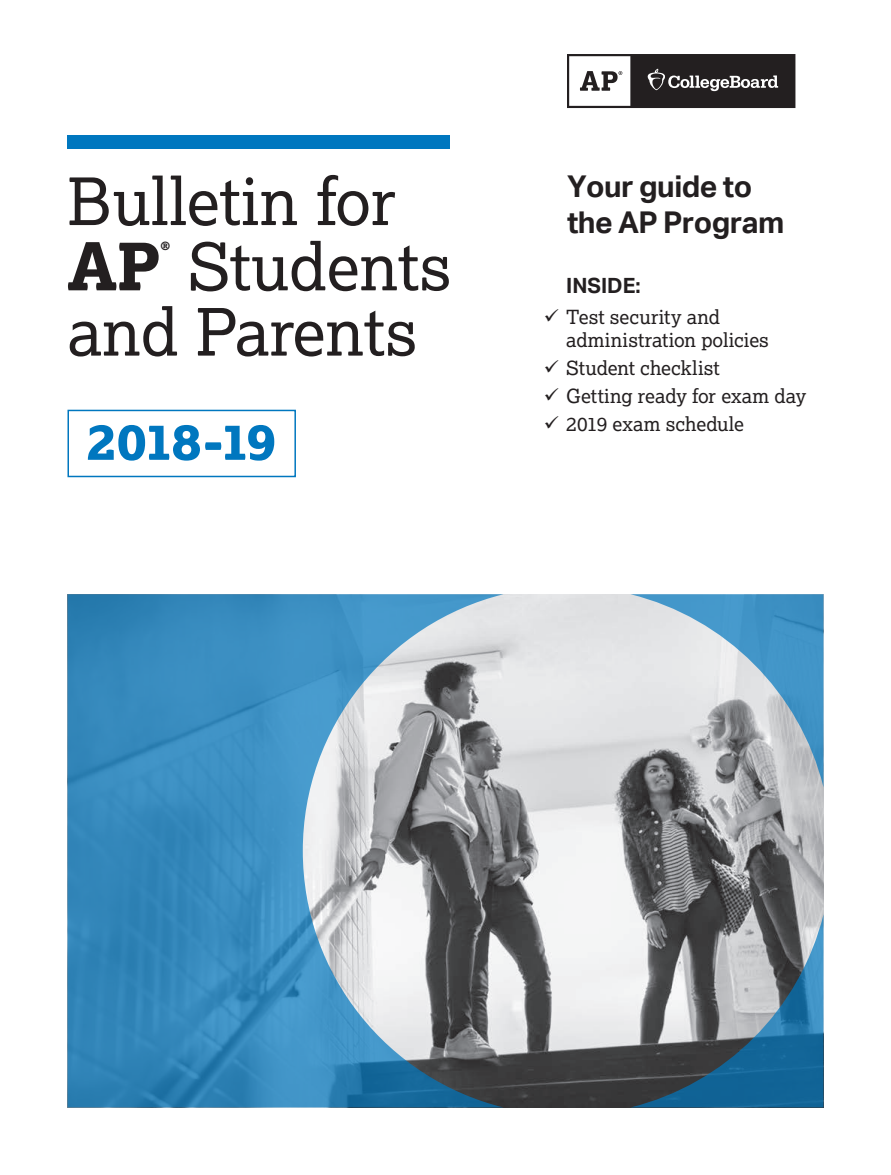
<style>
.page{position:relative;width:891px;height:1175px;background:#fff}
.page>*{position:absolute;margin:0;border:0;box-sizing:border-box;transform-origin:0 0}
.t1{font:65.25px/65.2px "Lexia";color:#231f20}
.t2{font:800 51px "Lexia";letter-spacing:-.05em;color:#0077bf}
.t3{font:700 30px/36px "Aktiv Grotesk";letter-spacing:-.02em;color:#231f20}
.t4{font:700 21px "Aktiv Grotesk";color:#231f20}
.t5{font:19.5px/23.4px "Lexia";color:#231f20}
.t6{font:800 11.25px "Lexia";color:#231f20}
.s1{font-weight:800}
</style>
<div class="page">
<svg style="left:68px;top:594px;width:756px;height:513px;background:#779cb4"></svg>
<div style="left:68px;top:135px;width:382px;height:13px;background:#0077bf"></div>
<div style="left:68px;top:410px;width:228px;height:67px;border:2px solid #0077bf"></div>
<svg style="left:567px;top:54px;width:228px;height:54px"></svg>
<h1 class="t1" style="left:68px;top:167px;width:386px">Bulletin for<br><span class="s1">AP</span> Students</h1>
<p class="t6" style="left:160px;top:238px;width:11px">®</p>
<h1 class="t1" style="left:67px;top:298px;width:351px">and Parents</h1>
<h2 class="t2" style="left:87px;top:408px;width:191px">2018-19</h2>
<h3 class="t3" style="left:567px;top:169px;width:219px">Your guide to the AP Program</h3>
<p class="t4" style="left:566px;top:273px;width:76px">INSIDE:</p>
<p class="t5" style="left:566px;top:304px;width:204px;text-indent:-23px">✓ Test security and administration policies</p>
<p class="t5" style="left:544px;top:355px;width:178px">✓ Student checklist</p>
<p class="t5" style="left:544px;top:383px;width:264px">✓ Getting ready for exam day</p>
<p class="t5" style="left:544px;top:411px;width:202px">✓ 2019 exam schedule</p>
</div>
